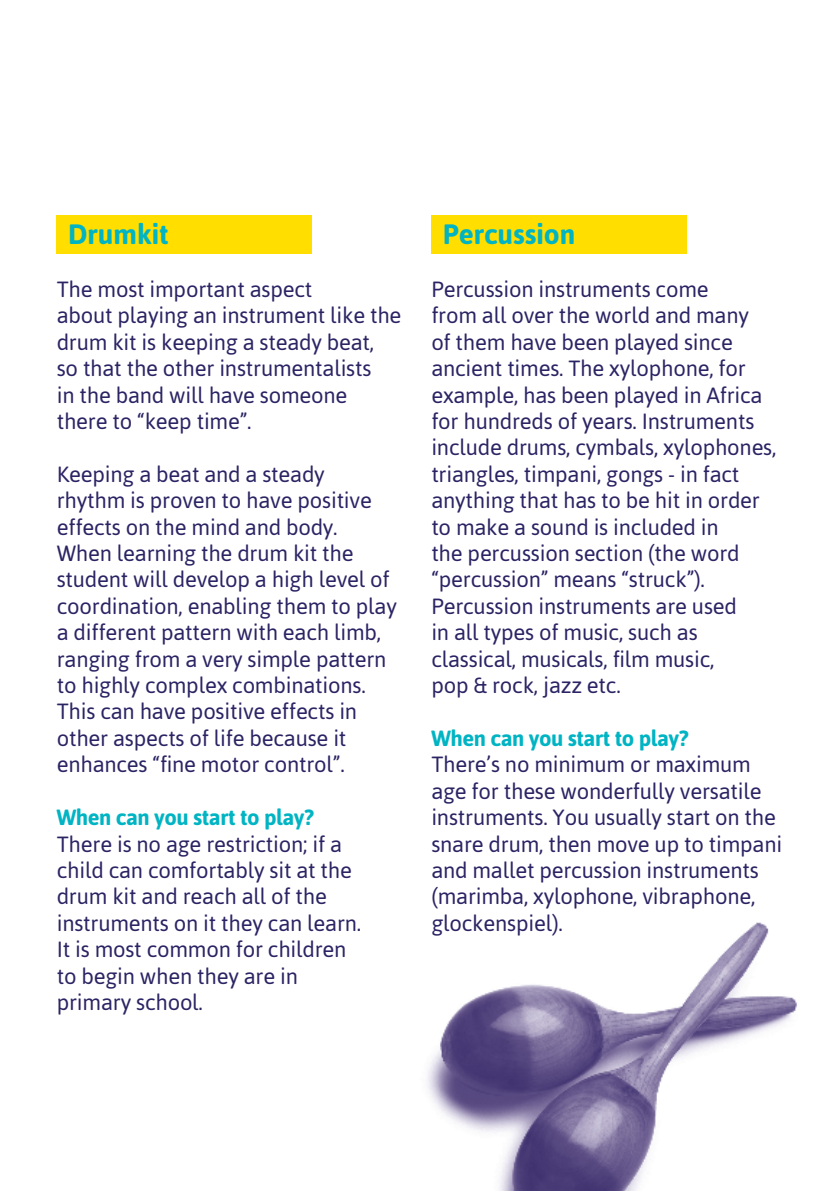
<style>
.page{position:relative;width:840px;height:1191px;background:#fff}
.page>*{position:absolute;margin:0;border:0;box-sizing:border-box;transform-origin:0 0}
.t1{font:700 28px "Asap";color:#00b4c3}
.t2{font:22px/26.4px "Asap";letter-spacing:-.01em;color:#2b2464}
.t3{font:700 22px "Asap";letter-spacing:-.02em;color:#00b4c3}
</style>
<div class="page">
<img style="left:56px;top:215px;width:741px;height:976px">
<div style="left:57px;top:215px;width:255px;height:39px;background:#ffde00"></div>
<div style="left:431px;top:215px;width:255px;height:39px;background:#ffde00"></div>
<p class="t1" style="left:68px;top:215px;width:102px">Drumkit</p>
<p class="t2" style="left:57px;top:275px;width:346px">The most important aspect<br>about playing an instrument like the drum kit is keeping a steady beat,<br>so that the other instrumentalists<br>in the band will have someone there to “keep time”.</p>
<p class="t2" style="left:57px;top:460px;width:341px">Keeping a beat and a steady rhythm is proven to have positive effects on the mind and body.<br>When learning the drum kit the student will develop a high level of coordination, enabling them to play a different pattern with each limb, ranging from a very simple pattern to highly complex combinations.<br>This can have positive effects in other aspects of life because it enhances “fine motor control”.</p>
<p class="t3" style="left:57px;top:802px;width:258px">When can you start to play?</p>
<p class="t2" style="left:57px;top:830px;width:306px">There is no age restriction; if a child can comfortably sit at the drum kit and reach all of the instruments on it they can learn.<br>It is most common for children to begin when they are in primary school.</p>
<p class="t1" style="left:442px;top:215px;width:134px">Percussion</p>
<p class="t2" style="left:431px;top:275px;width:346px">Percussion instruments come<br>from all over the world and many<br>of them have been played since ancient times. The xylophone, for example, has been played in Africa for hundreds of years. Instruments include drums, cymbals, xylophones, triangles, timpani, gongs - in fact anything that has to be hit in order to make a sound is included in<br>the percussion section (the word “percussion” means “struck”).<br>Percussion instruments are used<br>in all types of music, such as classical, musicals, film music,<br>pop &amp; rock, jazz etc.</p>
<p class="t3" style="left:431px;top:723px;width:258px">When can you start to play?</p>
<p class="t2" style="left:431px;top:750px;width:352px">There’s no minimum or maximum age for these wonderfully versatile instruments. You usually start on the snare drum, then move up to timpani and mallet percussion instruments (marimba, xylophone, vibraphone, glockenspiel).</p>
</div>
